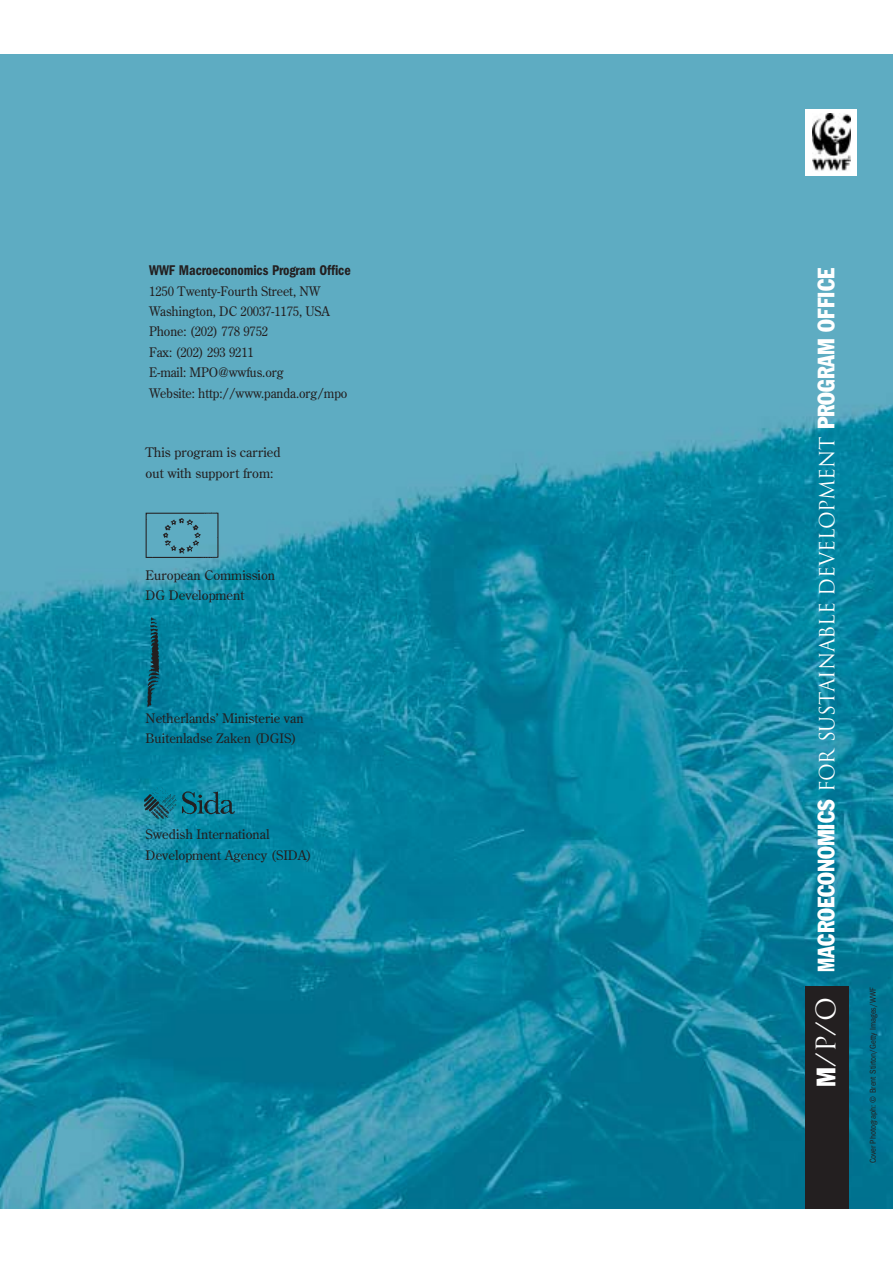
<style>
.page{position:relative;width:893px;height:1263px;background:#fff}
.page>*{position:absolute;margin:0;border:0;box-sizing:border-box;transform-origin:0 0}
.t1{font:26.25px "Trajan";color:#fff}
.t2{font:condensed 23.4px "Franklin Gothic";color:#fff;scale:.8 1}
.t3{font:600 condensed 14.55px "Franklin Gothic";letter-spacing:-.005em;color:#231f20;scale:.95 1}
.t4{font:13.2px/20.4px "Century Old Style";color:#231f20}
.t5{font:13.2px/20.4px "Century Old Style";color:#231f20;scale:.95 1}
.t6{font:condensed 8.7px "Franklin Gothic";color:#231f20}
.s1{font-family:"Trajan";font-stretch:normal;font-size:20.4px}
.s2{font-family:"Franklin Gothic";font-stretch:condensed}
</style>
<div class="page">
<img style="left:1px;top:54px;width:891px;height:1155px">
<div style="left:805px;top:109px;width:51px;height:66px;background:#fff"></div>
<div style="left:805px;top:987px;width:43px;height:222px;background:#231f20"></div>
<img style="left:131px;top:783px;width:111px;height:44px">
<img style="left:136px;top:503px;width:102px;height:65px">
<img style="left:134px;top:615px;width:48px;height:98px">
<img style="left:812px;top:114px;width:38px;height:62px">
<p class="t3" style="left:149px;top:265px;width:213px">WWF Macroeconomics Program Office</p>
<p class="t5" style="left:149px;top:282px;width:210px">1250 Twenty-Fourth Street, NW<br>Washington, DC 20037-1175, USA<br>Phone: (202) 778 9752<br>Fax: (202) 293 9211<br>E-mail: MPO@wwfus.org<br>Website: http://www.panda.org/mpo</p>
<p class="t4" style="left:146px;top:443px;width:136px">This program is carried out with support from:</p>
<p class="t4" style="left:146px;top:566px;width:131px">European Commission<br>DG Development</p>
<p class="t4" style="left:146px;top:709px;width:159px">Netherlands’ Ministerie van<br>Buitenladse Zaken (DGIS)</p>
<p class="t4" style="left:146px;top:825px;width:168px">Swedish International<br>Development Agency (SIDA)</p>
<h2 class="t2" style="left:817px;top:972px;width:881px;rotate:-90deg">MACROECONOMICS <span class="s1">for Sustainable Development</span> PROGRAM OFFICE</h2>
<h1 class="t1" style="left:810px;top:1087px;width:91px;rotate:-90deg"><span class="s2">M</span>/P/O</h1>
<p class="t6" style="left:870px;top:1163px;width:178px;rotate:-90deg">Cover Photograph: © Brent Stirton/Getty Images/WWF</p>
</div>
